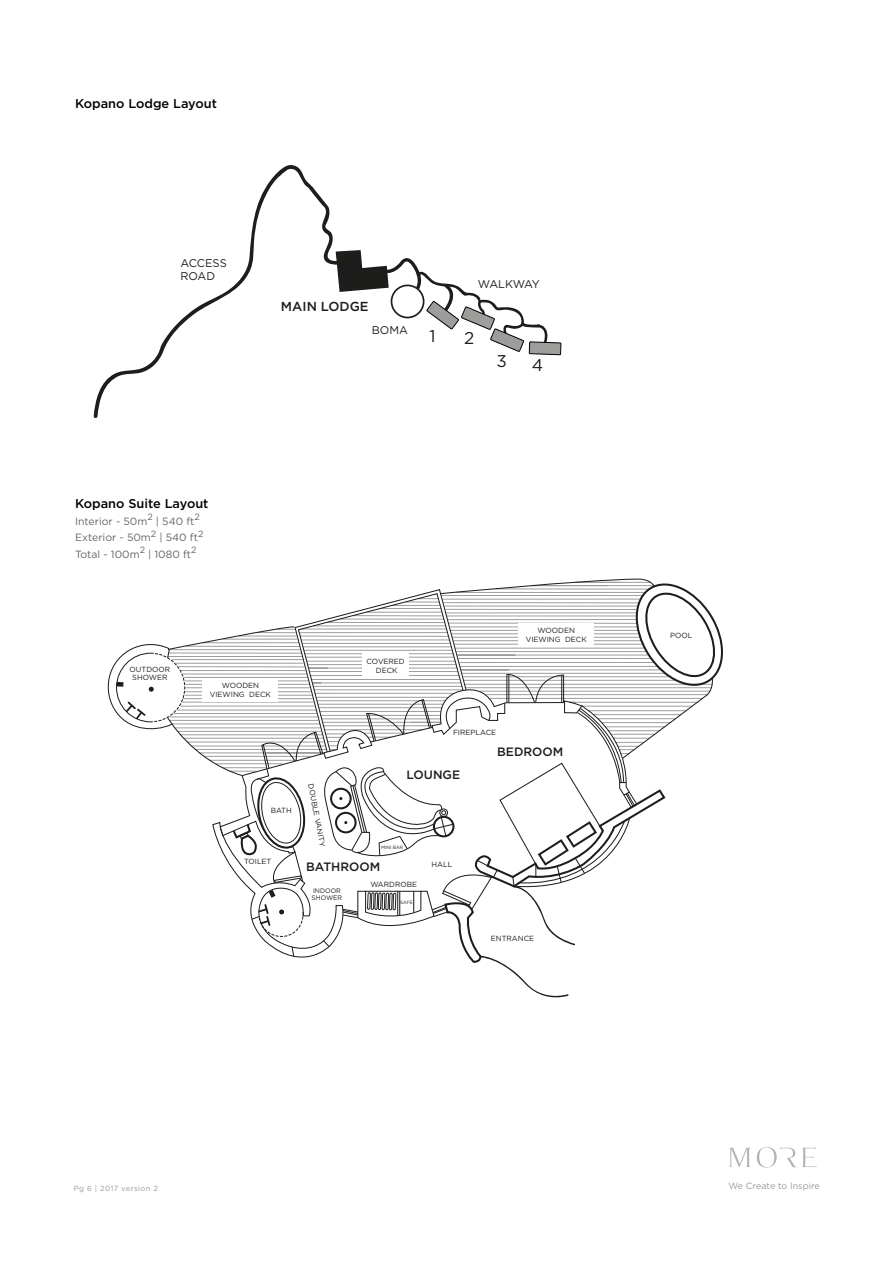
<style>
.page{position:relative;width:893px;height:1263px;background:#fff}
.page>*{position:absolute;margin:0;border:0;box-sizing:border-box;transform-origin:0 0}
.t1{font:16.95px "Gotham";color:#1d1d1b}
.t2{font:500 13.05px "Gotham";color:#1d1d1b}
.t3{font:500 12.75px "Gotham";color:#000}
.t4{font:500 12.15px "Gotham";color:#1d1d1b}
.t5{font:11.25px/13.4px "Gotham";color:#1d1d1b}
.t6{font:11.25px "Gotham";letter-spacing:-.06em;color:#1d1d1b}
.t7{font:10.5px/16.5px "Gotham";color:#666}
.t8{font:9px "Gotham";color:#999}
.t9{font:7.5px/9px "Gotham";color:#1d1d1b;text-align:center}
.t10{font:7.5px "Gotham";letter-spacing:.05em;color:#999}
.t11{font:6.45px "Gotham";color:#1d1d1b}
.t12{font:4.65px "Gotham";color:#1d1d1b}
</style>
<div class="page">
<svg style="left:93px;top:165px;width:219px;height:253px"></svg>
<svg style="left:308px;top:186px;width:253px;height:195px"></svg>
<svg style="left:107px;top:578px;width:616px;height:420px"></svg>
<svg style="left:729px;top:1147px;width:87px;height:20px"></svg>
<h3 class="t3" style="left:75px;top:95px;width:144px">Kopano Lodge Layout</h3>
<h3 class="t5" style="left:180px;top:256px;width:48px">ACCESS<br>ROAD</h3>
<h2 class="t2" style="left:281px;top:298px;width:89px">MAIN LODGE</h2>
<h3 class="t5" style="left:372px;top:323px;width:38px">BOMA</h3>
<h3 class="t6" style="left:478px;top:276px;width:63px">WALKWAY</h3>
<h1 class="t1" style="left:429px;top:325px;width:8px">1</h1>
<h1 class="t1" style="left:464px;top:327px;width:12px">2</h1>
<h1 class="t1" style="left:496px;top:350px;width:12px">3</h1>
<h1 class="t1" style="left:532px;top:354px;width:13px">4</h1>
<h3 class="t3" style="left:75px;top:495px;width:135px">Kopano Suite Layout</h3>
<h3 class="t7" style="left:75px;top:513px;width:130px">Interior - 50m<sup>2</sup> | 540 ft<sup>2<br></sup>Exterior - 50m<sup>2</sup> | 540 ft<sup>2<br></sup>Total - 100m<sup>2</sup> | 1080 ft<sup>2</sup></h3>
<p class="t9" style="left:130px;top:664px;width:42px">OUTDOOR<br>SHOWER</p>
<p class="t9" style="left:210px;top:681px;width:63px">WOODEN<br>VIEWING DECK</p>
<p class="t9" style="left:367px;top:656px;width:40px">COVERED<br>DECK</p>
<p class="t9" style="left:526px;top:626px;width:63px">WOODEN<br>VIEWING DECK</p>
<p class="t9" style="left:453px;top:728px;width:45px">FIREPLACE</p>
<h3 class="t4" style="left:406px;top:766px;width:55px">LOUNGE</h3>
<h3 class="t4" style="left:497px;top:744px;width:68px">BEDROOM</h3>
<p class="t9" style="left:271px;top:806px;width:23px">BATH</p>
<p class="t9" style="left:244px;top:857px;width:29px">TOILET</p>
<p class="t9" style="left:315px;top:783px;width:66px;rotate:79deg">DOUBLE VANITY</p>
<p class="t12" style="left:381px;top:844px;width:24px">MINI BAR</p>
<h3 class="t4" style="left:306px;top:858px;width:76px">BATHROOM</h3>
<p class="t11" style="left:313px;top:886px;width:29px">INDOOR</p>
<p class="t11" style="left:312px;top:893px;width:32px">SHOWER</p>
<p class="t9" style="left:370px;top:880px;width:48px">WARDROBE</p>
<p class="t12" style="left:400px;top:899px;width:14px">SAFE</p>
<p class="t9" style="left:432px;top:860px;width:22px">HALL</p>
<p class="t9" style="left:491px;top:933px;width:45px">ENTRANCE</p>
<p class="t9" style="left:670px;top:631px;width:24px">POOL</p>
<p class="t10" style="left:74px;top:1184px;width:86px">Pg 6 | 2017 version 2</p>
<p class="t8" style="left:728px;top:1180px;width:93px">We Create to Inspire</p>
</div>
